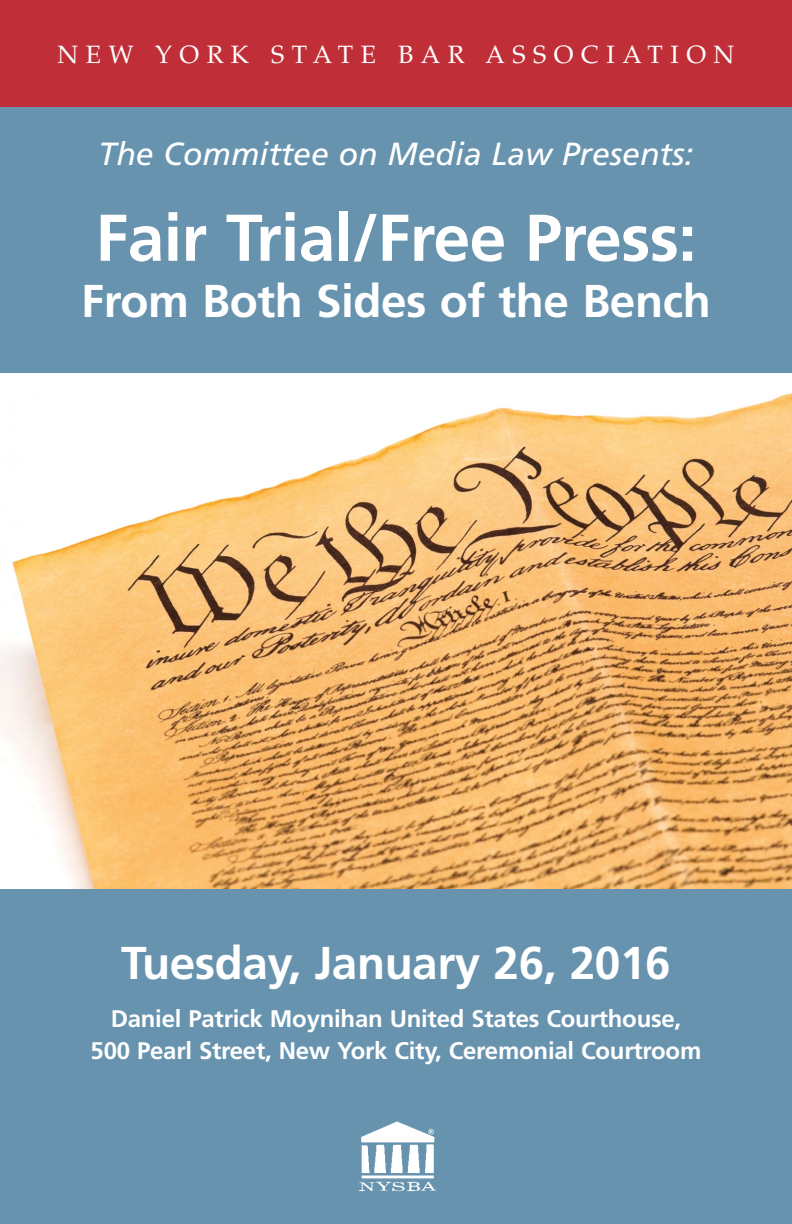
<style>
.page{position:relative;width:792px;height:1224px;background:#fff}
.page>*{position:absolute;margin:0;border:0;box-sizing:border-box;transform-origin:0 0}
.t1{font:700 66px "Frutiger";letter-spacing:-.01em;color:#fff}
.t2{font:700 46px "Frutiger";letter-spacing:-.01em;color:#fff}
.t3{font:italic 32px "Frutiger";color:#fff}
.t4{font:25px "Palatino";letter-spacing:.3em;color:#fff}
.t5{font:700 24px/32px "Frutiger";letter-spacing:-.01em;color:#fff;text-align:center}
</style>
<div class="page">
<div style="left:0;top:103px;width:792px;height:1121px;background:#6793af"></div>
<img style="left:0;top:373px;width:792px;height:516px">
<img style="left:359px;top:1121px;width:78px;height:71px">
<div style="left:0;top:0;width:792px;height:107px;background:#c02f38"></div>
<p class="t4" style="left:58px;top:40px;width:678px">NEW YORK STATE BAR ASSOCIATION</p>
<h3 class="t3" style="left:99px;top:135px;width:596px">The Committee on Media Law Presents:</h3>
<h1 class="t1" style="left:95px;top:199px;width:603px">Fair Trial/Free Press:</h1>
<h2 class="t2" style="left:81px;top:274px;width:631px">From Both Sides of the Bench</h2>
<h2 class="t2" style="left:121px;top:936px;width:551px">Tuesday, January 26, 2016</h2>
<p class="t5" style="left:91px;top:1003px;width:612px">Daniel Patrick Moynihan United States Courthouse,<br>500 Pearl Street, New York City, Ceremonial Courtroom</p>
</div>
